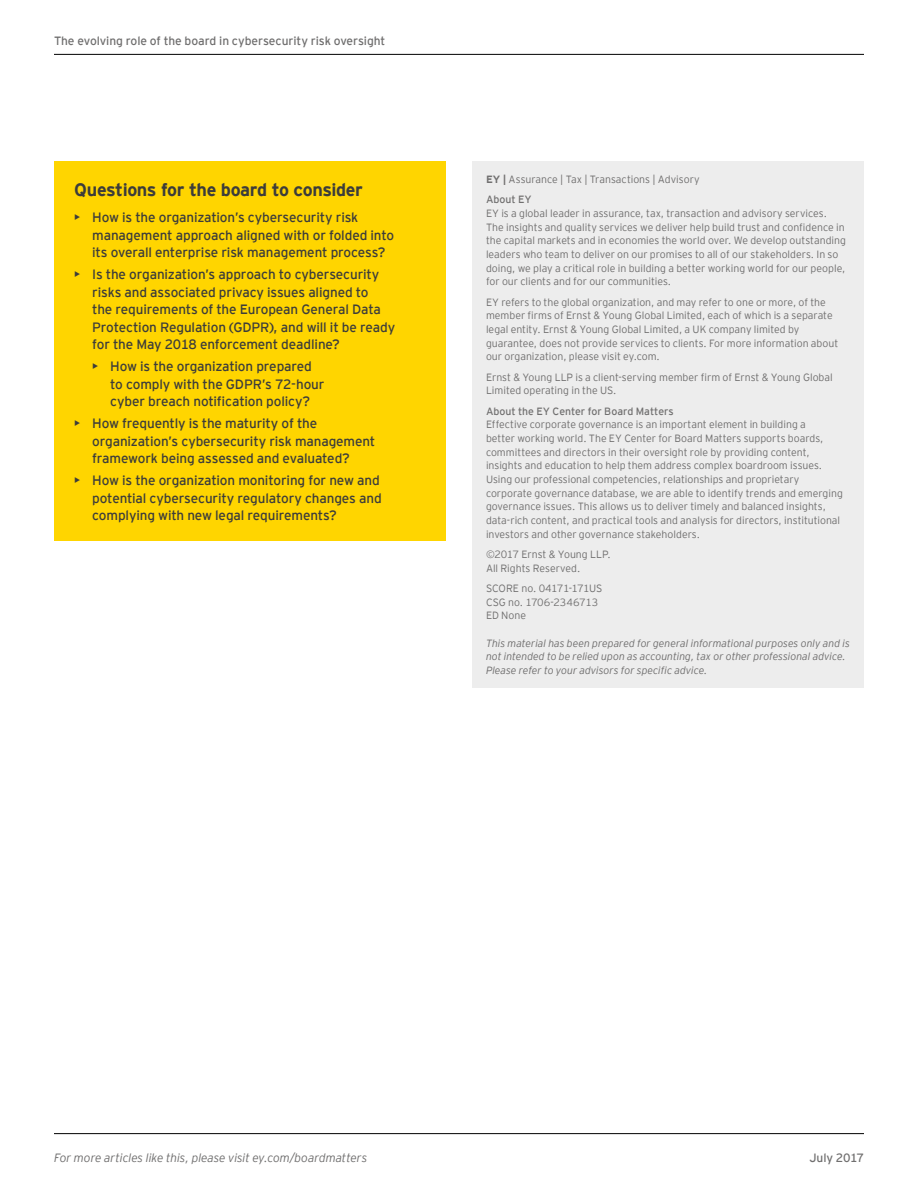
<style>
.page{position:relative;width:918px;height:1188px;background:#fff}
.page>*{position:absolute;margin:0;border:0;box-sizing:border-box;transform-origin:0 0}
.t1{font:700 18px "EY Interstate";letter-spacing:-.025em;color:#3c3c3b}
.t2{font:13.5px/17.5px "EY Interstate";letter-spacing:-.01em;color:#3c3c3b}
.t3{font:12px "EY Interstate";letter-spacing:-.005em;color:#706f6f}
.t4{font:italic 300 12px "EY Interstate";letter-spacing:-.01em;color:#706f6f}
.t5{font:300 10.5px/13.6px "EY Interstate";color:#706f6f}
.t6{font:italic 300 10.5px/13.6px "EY Interstate";letter-spacing:-.005em;color:#706f6f}
.t7{font:10.5px "EY Interstate";color:#706f6f}
.s1{font-weight:700}
.s2{font-weight:400}
</style>
<div class="page">
<hr style="left:54px;top:54px;width:810px;height:1px;background:#000">
<hr style="left:54px;top:1133px;width:810px;height:1px;background:#000">
<div style="left:472px;top:161px;width:392px;height:526px;background:#ededed"></div>
<div style="left:54px;top:161px;width:392px;height:380px;background:#ffd500"></div>
<p class="t3" style="left:54px;top:32px;width:333px">The evolving role of the board in cybersecurity risk oversight</p>
<h1 class="t1" style="left:74px;top:176px;width:290px">Questions for the board to consider</h1>
<p class="t2" style="left:92px;top:208px;width:303px;text-indent:-18px">• How is the organization’s cybersecurity risk management approach aligned with or folded into its overall enterprise risk management process?</p>
<p class="t2" style="left:92px;top:265px;width:305px;text-indent:-18px">• Is the organization’s approach to cybersecurity risks and associated privacy issues aligned to<br>the requirements of the European General Data Protection Regulation (GDPR), and will it be ready for the May 2018 enforcement deadline?</p>
<p class="t2" style="left:110px;top:357px;width:216px;text-indent:-18px">• How is the organization prepared to comply with the GDPR’s 72-hour cyber breach notification policy?</p>
<p class="t2" style="left:92px;top:414px;width:285px;text-indent:-18px">• How frequently is the maturity of the organization’s cybersecurity risk management framework being assessed and evaluated?</p>
<p class="t2" style="left:92px;top:471px;width:291px;text-indent:-18px">• How is the organization monitoring for new and potential cybersecurity regulatory changes and complying with new legal requirements?</p>
<p class="t5" style="left:486px;top:168px;width:215px;line-height:20.4px"><span class="s1">EY |</span> Assurance | Tax | Transactions | Advisory<br><span class="s2">About EY</span></p>
<p class="t5" style="left:486px;top:206px;width:362px">EY is a global leader in assurance, tax, transaction and advisory services.<br>The insights and quality services we deliver help build trust and confidence in the capital markets and in economies the world over. We develop outstanding leaders who team to deliver on our promises to all of our stakeholders. In so doing, we play a critical role in building a better working world for our people, for our clients and for our communities.</p>
<p class="t5" style="left:486px;top:295px;width:354px">EY refers to the global organization, and may refer to one or more, of the member firms of Ernst &amp; Young Global Limited, each of which is a separate legal entity. Ernst &amp; Young Global Limited, a UK company limited by guarantee, does not provide services to clients. For more information about our organization, please visit ey.com.</p>
<p class="t5" style="left:486px;top:370px;width:348px">Ernst &amp; Young LLP is a client-serving member firm of Ernst &amp; Young Global<br>Limited operating in the US.</p>
<p class="t7" style="left:486px;top:404px;width:189px">About the EY Center for Board Matters</p>
<p class="t5" style="left:486px;top:417px;width:358px">Effective corporate governance is an important element in building a<br>better working world. The EY Center for Board Matters supports boards, committees and directors in their oversight role by providing content, insights and education to help them address complex boardroom issues.<br>Using our professional competencies, relationships and proprietary corporate governance database, we are able to identify trends and emerging governance issues. This allows us to deliver timely and balanced insights, data-rich content, and practical tools and analysis for directors, institutional investors and other governance stakeholders.</p>
<p class="t5" style="left:486px;top:547px;width:126px">©2017 Ernst &amp; Young LLP.<br>All Rights Reserved.</p>
<p class="t5" style="left:486px;top:581px;width:118px">SCORE no. 04171-171US<br>CSG no. 1706-2346713<br>ED None</p>
<p class="t6" style="left:486px;top:635px;width:365px">This material has been prepared for general informational purposes only and is not intended to be relied upon as accounting, tax or other professional advice.<br>Please refer to your advisors for specific advice.</p>
<p class="t4" style="left:54px;top:1149px;width:315px">For more articles like this, please visit ey.com/boardmatters</p>
<p class="t3" style="left:809px;top:1149px;width:56px">July 2017</p>
</div>
